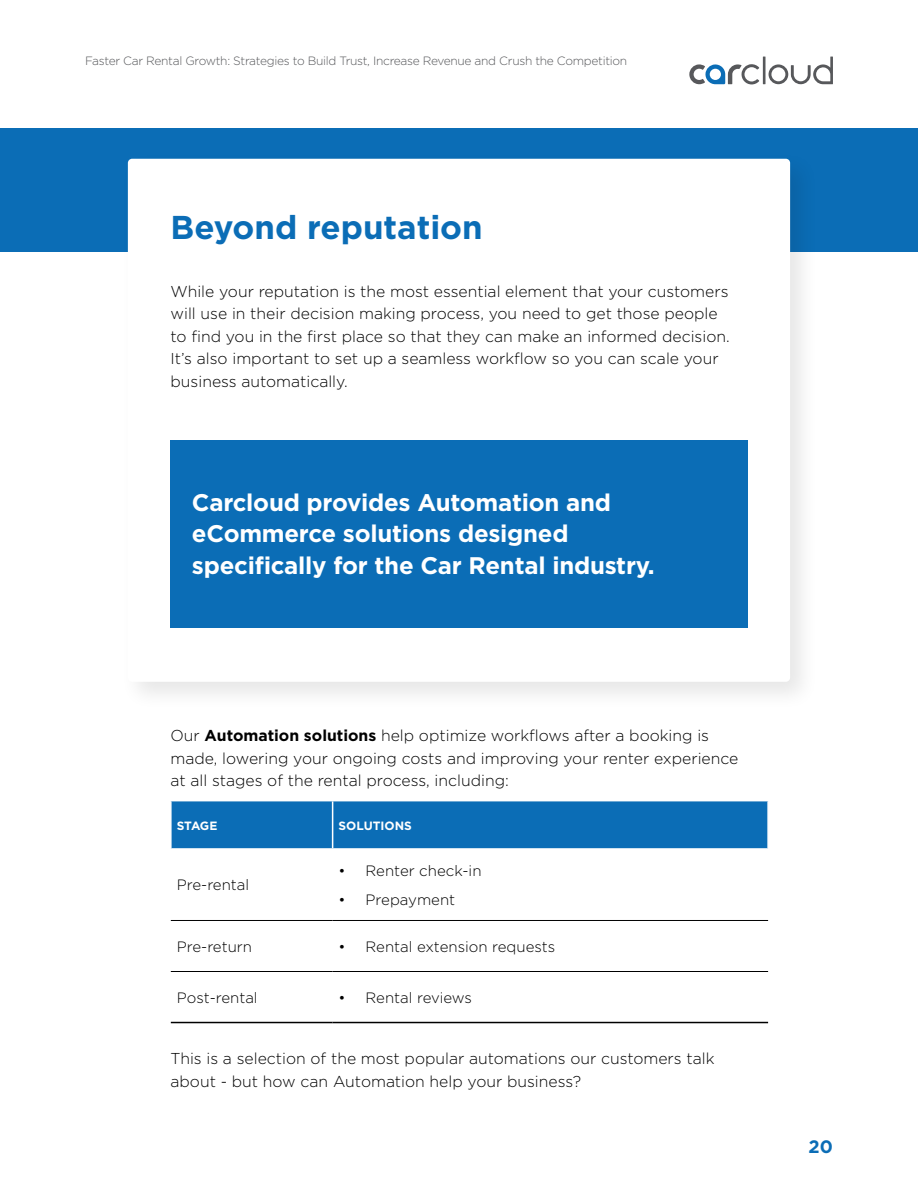
<style>
.page{position:relative;width:918px;height:1188px;background:#fff}
.page>*{position:absolute;margin:0;border:0;box-sizing:border-box;transform-origin:0 0}
.t1{font:700 33px "Gotham";color:#0b6db6}
.t2{font:700 24px/31.5px "Gotham";letter-spacing:-.01em;color:#fff}
.t3{font:700 18px "Gotham";color:#0b6db6}
.t4{font:300 15.75px/22.5px "Gotham";color:#000}
.t5{font:300 15px "Gotham";color:#000}
.t6{font:300 12px "Gotham";letter-spacing:-.025em;color:#57585b}
.t7{font:700 12px "Gotham";color:#fff}
.s1{font-weight:700}
</style>
<div class="page">
<svg style="left:689px;top:64px;width:70px;height:20px"></svg>
<hr style="left:763px;top:57px;width:3px;height:27px;background:#57585b">
<svg style="left:769px;top:57px;width:64px;height:27px"></svg>
<div style="left:0;top:128px;width:918px;height:123px;background:#0b6db6"></div>
<div style="left:120px;top:150px;width:699px;height:561px;background:#000;opacity:.1"></div>
<div style="left:128px;top:159px;width:662px;height:523px;background:#fff;border-radius:4px"></div>
<div style="left:172px;top:801px;width:595px;height:47px;background:#0b6db6"></div>
<hr style="left:171px;top:1022px;width:162px;height:1px;background:#000">
<hr style="left:333px;top:1022px;width:435px;height:1px;background:#000">
<hr style="left:332px;top:801px;width:1px;height:47px;background:#fff">
<hr style="left:171px;top:920px;width:162px;height:1px;background:#000">
<hr style="left:333px;top:920px;width:435px;height:1px;background:#000">
<hr style="left:171px;top:971px;width:162px;height:1px;background:#000">
<hr style="left:333px;top:971px;width:435px;height:1px;background:#000">
<div style="left:170px;top:441px;width:577px;height:187px;background:#0b6db6"></div>
<p class="t6" style="left:85px;top:55px;width:544px">Faster Car Rental Growth: Strategies to Build Trust, Increase Revenue and Crush the Competition</p>
<h1 class="t1" style="left:171px;top:213px;width:314px">Beyond reputation</h1>
<p class="t4" style="left:171px;top:281px;width:561px">While your reputation is the most essential element that your customers will use in their decision making process, you need to get those people to find you in the first place so that they can make an informed decision.<br>It’s also important to set up a seamless workflow so you can scale your business automatically.</p>
<h2 class="t2" style="left:192px;top:488px;width:464px">Carcloud provides Automation and eCommerce solutions designed specifically for the Car Rental industry.</h2>
<p class="t4" style="left:171px;top:725px;width:569px">Our <span class="s1">Automation solutions</span> help optimize workflows after a booking is made, lowering your ongoing costs and improving your renter experience at all stages of the rental process, including:</p>
<p class="t7" style="left:177px;top:820px;width:42px">STAGE</p>
<p class="t7" style="left:339px;top:820px;width:75px">SOLUTIONS</p>
<p class="t5" style="left:177px;top:878px;width:74px">Pre-rental</p>
<p class="t5" style="left:339px;top:864px;width:144px">• Renter check-in</p>
<p class="t5" style="left:339px;top:893px;width:118px">• Prepayment</p>
<p class="t5" style="left:177px;top:940px;width:77px">Pre-return</p>
<p class="t5" style="left:339px;top:940px;width:218px">• Rental extension requests</p>
<p class="t5" style="left:177px;top:991px;width:82px">Post-rental</p>
<p class="t5" style="left:339px;top:991px;width:135px">• Rental reviews</p>
<p class="t4" style="left:171px;top:1048px;width:546px">This is a selection of the most popular automations our customers talk about - but how can Automation help your business?</p>
<p class="t3" style="left:809px;top:1138px;width:26px">20</p>
</div>
